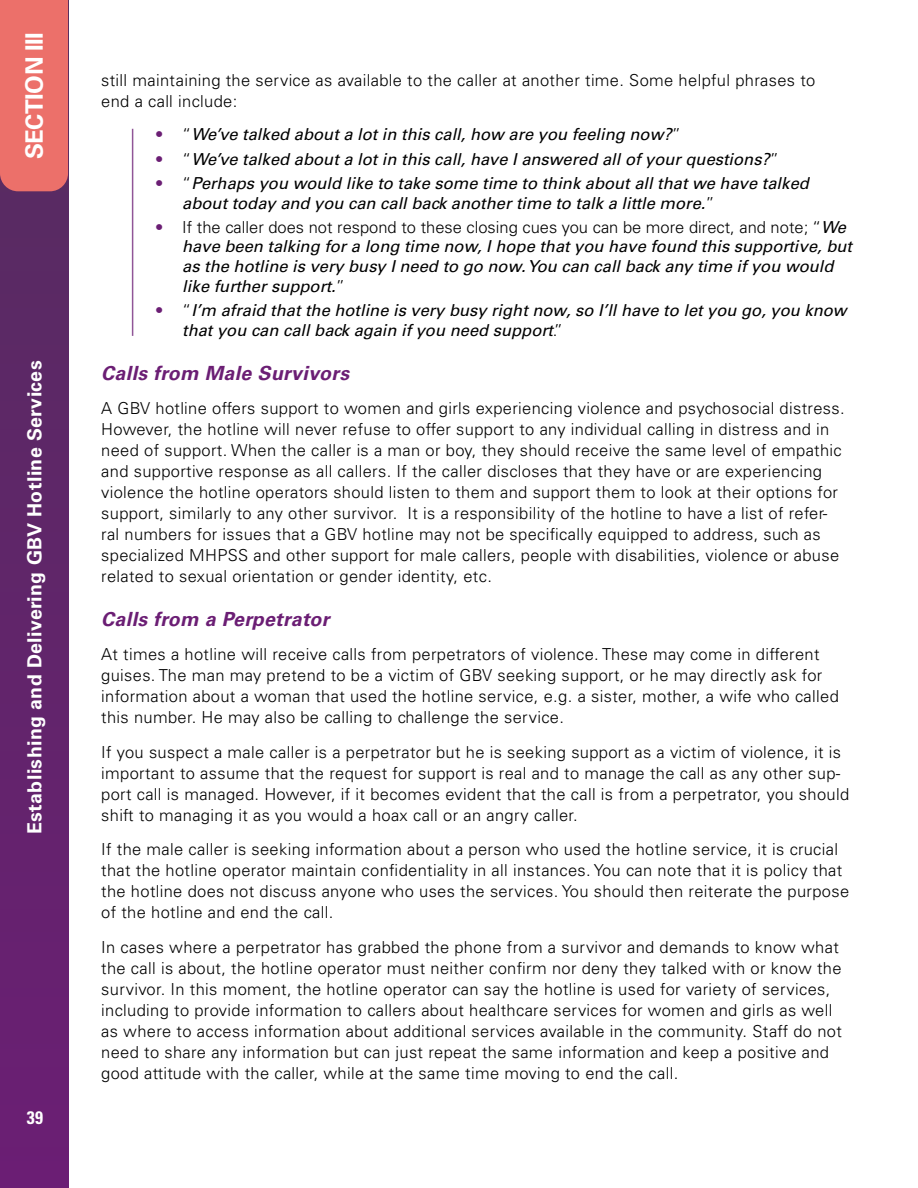
<style>
.page{position:relative;width:918px;height:1188px;background:#fff}
.page>*{position:absolute;margin:0;border:0;box-sizing:border-box;transform-origin:0 0}
.t1{font:700 24px "Univers LT Std";letter-spacing:-.02em;color:#fff}
.t2{font:700 19.5px "Univers LT Std";letter-spacing:.02em;color:#fff}
.t3{font:italic 700 19.5px "Univers LT Std";letter-spacing:.02em;color:#6b1e74}
.t4{font:700 condensed 18px "Univers LT Std";color:#fff}
.t5{font:300 16.5px/21px "Univers LT Std";letter-spacing:.02em;color:#000}
.t6{font:italic 16.5px/19.8px "Univers LT Std";color:#000}
.s1{font-weight:300;font-style:normal;color:#6b1e74}
.s2{font-weight:300;font-style:normal}
</style>
<div class="page">
<div style="left:0;top:0;width:68px;height:1188px;background:#62246b"></div>
<div style="left:0;top:0;width:68px;height:191px;background:#ec706a"></div>
<hr style="left:132px;top:129px;width:1px;height:207px;background:#905697">
<h1 class="t1" style="left:20px;top:159px;width:129px;rotate:-90deg">SECTION III</h1>
<p class="t2" style="left:23px;top:834px;width:475px;rotate:-90deg">Establishing and Delivering GBV Hotline Services</p>
<p class="t4" style="left:27px;top:1106px;width:18px">39</p>
<p class="t5" style="left:101px;top:70px;width:716px">still maintaining the service as available to the caller at another time. Some helpful phrases to end a call include:</p>
<p class="t6" style="left:155px;top:125px;width:527px"><span class="s1">•</span> <span class="s2">“</span>We’ve talked about a lot in this call, how are you feeling now?<span class="s2">”</span></p>
<p class="t6" style="left:155px;top:149px;width:625px"><span class="s1">•</span> <span class="s2">“</span>We’ve talked about a lot in this call, have I answered all of your questions?<span class="s2">”</span></p>
<p class="t6" style="left:182px;top:173px;width:628px;text-indent:-27px"><span class="s1">•</span> <span class="s2">“</span>Perhaps you would like to take some time to think about all that we have talked about today and you can call back another time to talk a little more.<span class="s2">”</span></p>
<p class="t6" style="left:182px;top:217px;width:671px;text-indent:-27px"><span class="s1">•</span> <span class="s2">If the caller does not respond to these closing cues you can be more direct, and note; “</span>We have been talking for a long time now, I hope that you have found this supportive, but as the hotline is very busy I need to go now. You can call back any time if you would like further support.<span class="s2">”</span></p>
<p class="t6" style="left:182px;top:301px;width:666px;text-indent:-27px"><span class="s1">•</span> <span class="s2">“</span>I’m afraid that the hotline is very busy right now, so I’ll have to let you go, you know that you can call back again if you need support<span class="s2">.”</span></p>
<p class="t3" style="left:101px;top:361px;width:249px">Calls from Male Survivors</p>
<p class="t5" style="left:101px;top:398px;width:745px">A GBV hotline offers support to women and girls experiencing violence and psychosocial distress.<br>However, the hotline will never refuse to offer support to any individual calling in distress and in need of support. When the caller is a man or boy, they should receive the same level of empathic and supportive response as all callers. If the caller discloses that they have or are experiencing violence the hotline operators should listen to them and support them to look at their options for support, similarly to any other survivor. It is a responsibility of the hotline to have a list of refer&shy;ral numbers for issues that a GBV hotline may not be specifically equipped to address, such as specialized MHPSS and other support for male callers, people with disabilities, violence or abuse related to sexual orientation or gender identity, etc.</p>
<p class="t3" style="left:101px;top:607px;width:230px">Calls from a Perpetrator</p>
<p class="t5" style="left:101px;top:644px;width:739px">At times a hotline will receive calls from perpetrators of violence. These may come in different guises. The man may pretend to be a victim of GBV seeking support, or he may directly ask for information about a woman that used the hotline service, e.g. a sister, mother, a wife who called this number. He may also be calling to challenge the service.</p>
<p class="t5" style="left:101px;top:741px;width:749px">If you suspect a male caller is a perpetrator but he is seeking support as a victim of violence, it is important to assume that the request for support is real and to manage the call as any other sup&shy;port call is managed. However, if it becomes evident that the call is from a perpetrator, you should shift to managing it as you would a hoax call or an angry caller.</p>
<p class="t5" style="left:101px;top:839px;width:749px">If the male caller is seeking information about a person who used the hotline service, it is crucial that the hotline operator maintain confidentiality in all instances. You can note that it is policy that the hotline does not discuss anyone who uses the services. You should then reiterate the purpose of the hotline and end the call.</p>
<p class="t5" style="left:101px;top:936px;width:742px">In cases where a perpetrator has grabbed the phone from a survivor and demands to know what the call is about, the hotline operator must neither confirm nor deny they talked with or know the survivor. In this moment, the hotline operator can say the hotline is used for variety of services, including to provide information to callers about healthcare services for women and girls as well as where to access information about additional services available in the community. Staff do not need to share any information but can just repeat the same information and keep a positive and good attitude with the caller, while at the same time moving to end the call.</p>
</div>
